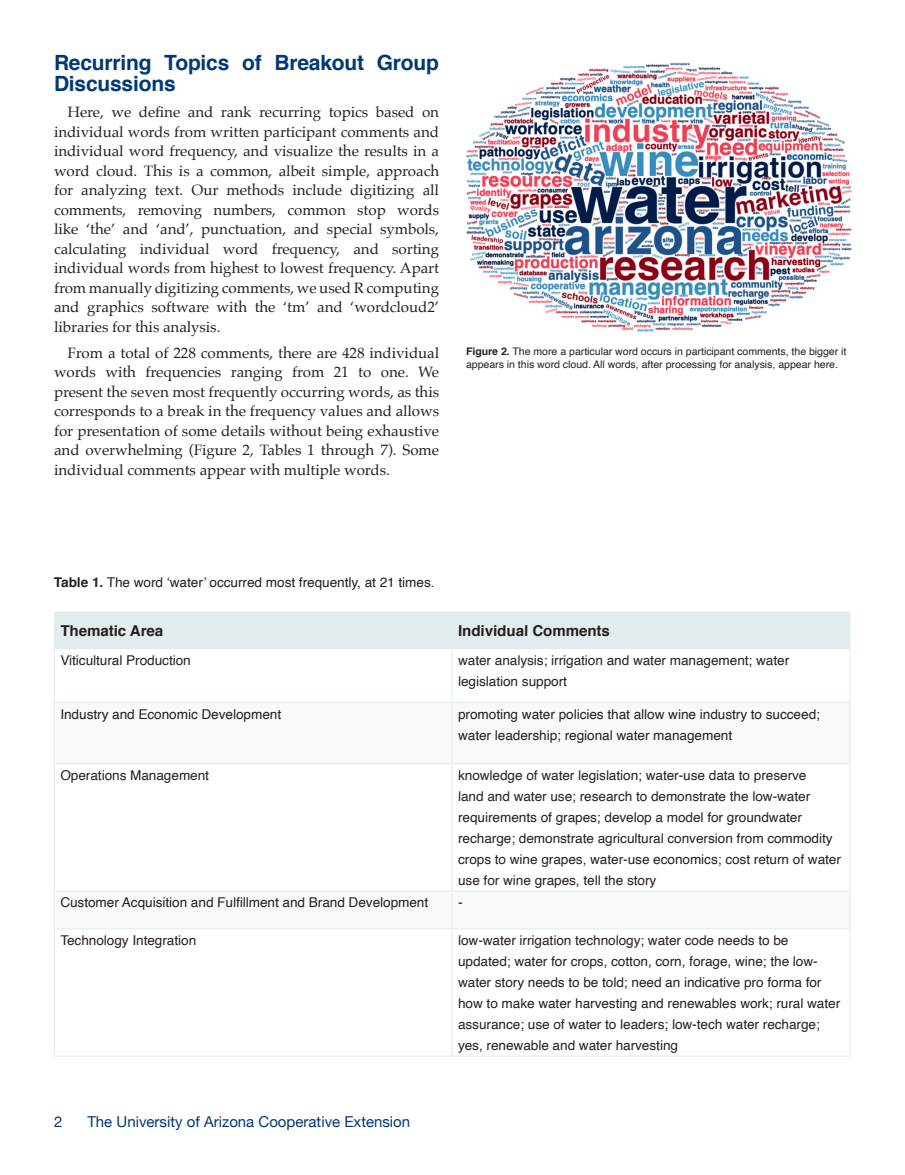
<style>
.page{position:relative;width:905px;height:1175px;background:#fff}
.page>*{position:absolute;margin:0;border:0;box-sizing:border-box;transform-origin:0 0}
.Body_text{font:700 21px/21px "Helvetica";letter-spacing:-.01em;color:#013976}
.Body_text-2{font:15px/19.5px "Palatino";color:#231f20;text-align:justify}
.t1{font:15px "Helvetica Neue";color:#013775}
.Body_text-3{font:700 15px "Helvetica";color:#231f20}
.Body_text-4{font:13.5px/21px "Helvetica";color:#231f20}
.Body_text-5{font:10.5px/13.5px "Helvetica";color:#231f20}
.s1{font-weight:700}
</style>
<div class="page">
<img style="left:466px;top:62px;width:385px;height:270px">
<div style="left:55px;top:613px;width:794px;height:35px;background:#e2ebed"></div>
<svg style="left:55px;top:703px;width:794px;height:225px"></svg>
<hr style="left:54px;top:612px;width:398px;height:1px;background:#e2ebed">
<hr style="left:54px;top:612px;width:1px;height:36px;background:#e2ebed">
<hr style="left:452px;top:612px;width:398px;height:1px;background:#e2ebed">
<hr style="left:452px;top:612px;width:1px;height:36px;background:#e2ebed">
<hr style="left:849px;top:612px;width:1px;height:36px;background:#e2ebed">
<hr style="left:54px;top:648px;width:398px;height:1px;background:#e2ebed">
<hr style="left:54px;top:649px;width:1px;height:53px;background:#e2ebed">
<hr style="left:452px;top:648px;width:398px;height:1px;background:#e2ebed">
<hr style="left:452px;top:649px;width:1px;height:53px;background:#e2ebed">
<hr style="left:849px;top:649px;width:1px;height:53px;background:#e2ebed">
<hr style="left:54px;top:702px;width:398px;height:1px;background:#e2ebed">
<hr style="left:54px;top:703px;width:1px;height:60px;background:#e2ebed">
<hr style="left:452px;top:702px;width:398px;height:1px;background:#e2ebed">
<hr style="left:452px;top:703px;width:1px;height:60px;background:#e2ebed">
<hr style="left:849px;top:703px;width:1px;height:60px;background:#e2ebed">
<hr style="left:54px;top:763px;width:398px;height:1px;background:#e2ebed">
<hr style="left:54px;top:764px;width:1px;height:126px;background:#e2ebed">
<hr style="left:452px;top:763px;width:398px;height:1px;background:#e2ebed">
<hr style="left:452px;top:764px;width:1px;height:126px;background:#e2ebed">
<hr style="left:849px;top:764px;width:1px;height:126px;background:#e2ebed">
<hr style="left:54px;top:929px;width:1px;height:126px;background:#e2ebed">
<hr style="left:452px;top:929px;width:1px;height:126px;background:#e2ebed">
<hr style="left:849px;top:929px;width:1px;height:126px;background:#e2ebed">
<hr style="left:54px;top:1055px;width:398px;height:1px;background:#e2ebed">
<hr style="left:452px;top:1055px;width:398px;height:1px;background:#e2ebed">
<hr style="left:54px;top:890px;width:398px;height:1px;background:#e2ebed">
<hr style="left:54px;top:891px;width:1px;height:37px;background:#e2ebed">
<hr style="left:54px;top:928px;width:398px;height:1px;background:#e2ebed">
<hr style="left:452px;top:890px;width:398px;height:1px;background:#e2ebed">
<hr style="left:452px;top:891px;width:1px;height:37px;background:#e2ebed">
<hr style="left:849px;top:891px;width:1px;height:37px;background:#e2ebed">
<hr style="left:452px;top:928px;width:398px;height:1px;background:#e2ebed">
<p class="Body_text" style="left:54px;top:52px;width:386px">Recurring Topics of Breakout Group<br>Discussions</p>
<p class="Body_text-2" style="left:54px;top:102px;width:387px;text-indent:13px">Here, we define and rank recurring topics based on individual words from written participant comments and individual word frequency, and visualize the results in a word cloud. This is a common, albeit simple, approach for analyzing text. Our methods include digitizing all comments, removing numbers, common stop words like ‘the’ and ‘and’, punctuation, and special symbols, calculating individual word frequency, and sorting individual words from highest to lowest frequency. Apart from manually digitizing comments, we used R computing and graphics software with the ‘tm’ and ‘wordcloud2’ libraries for this analysis.</p>
<p class="Body_text-2" style="left:54px;top:343px;width:387px;text-indent:13px">From a total of 228 comments, there are 428 individual words with frequencies ranging from 21 to one. We present the seven most frequently occurring words, as this corresponds to a break in the frequency values and allows for presentation of some details without being exhaustive and overwhelming (Figure 2, Tables 1 through 7). Some individual comments appear with multiple words.</p>
<p class="Body_text-5" style="left:466px;top:345px;width:382px"><span class="s1">Figure 2.</span> The more a particular word occurs in participant comments, the bigger it appears in this word cloud. All words, after processing for analysis, appear here.</p>
<p class="Body_text-4" style="left:54px;top:572px;width:382px"><span class="s1">Table 1.</span> The word ‘water’ occurred most frequently, at 21 times.</p>
<p class="Body_text-3" style="left:60px;top:618px;width:105px">Thematic Area</p>
<p class="Body_text-3" style="left:458px;top:618px;width:154px">Individual Comments</p>
<p class="Body_text-4" style="left:60px;top:650px;width:132px">Viticultural Production</p>
<p class="Body_text-4" style="left:458px;top:650px;width:333px">water analysis; irrigation and water management; water legislation support</p>
<p class="Body_text-4" style="left:60px;top:704px;width:222px">Industry and Economic Development</p>
<p class="Body_text-4" style="left:458px;top:704px;width:364px">promoting water policies that allow wine industry to succeed; water leadership; regional water management</p>
<p class="Body_text-4" style="left:60px;top:765px;width:150px">Operations Management</p>
<p class="Body_text-4" style="left:458px;top:765px;width:385px">knowledge of water legislation; water-use data to preserve<br>land and water use; research to demonstrate the low-water requirements of grapes; develop a model for groundwater recharge; demonstrate agricultural conversion from commodity crops to wine grapes, water-use economics; cost return of water use for wine grapes, tell the story</p>
<p class="Body_text-4" style="left:60px;top:892px;width:370px">Customer Acquisition and Fulfillment and Brand Development</p>
<p class="Body_text-4" style="left:458px;top:892px;width:6px">-</p>
<p class="Body_text-4" style="left:60px;top:930px;width:138px">Technology Integration</p>
<p class="Body_text-4" style="left:458px;top:930px;width:384px">low-water irrigation technology; water code needs to be updated; water for crops, cotton, corn, forage, wine; the low&shy;water story needs to be told; need an indicative pro forma for how to make water harvesting and renewables work; rural water assurance; use of water to leaders; low-tech water recharge; yes, renewable and water harvesting</p>
<p class="t1" style="left:54px;top:1110px;width:10px">2</p>
<p class="t1" style="left:87px;top:1111px;width:324px">The University of Arizona Cooperative Extension</p>
</div>
